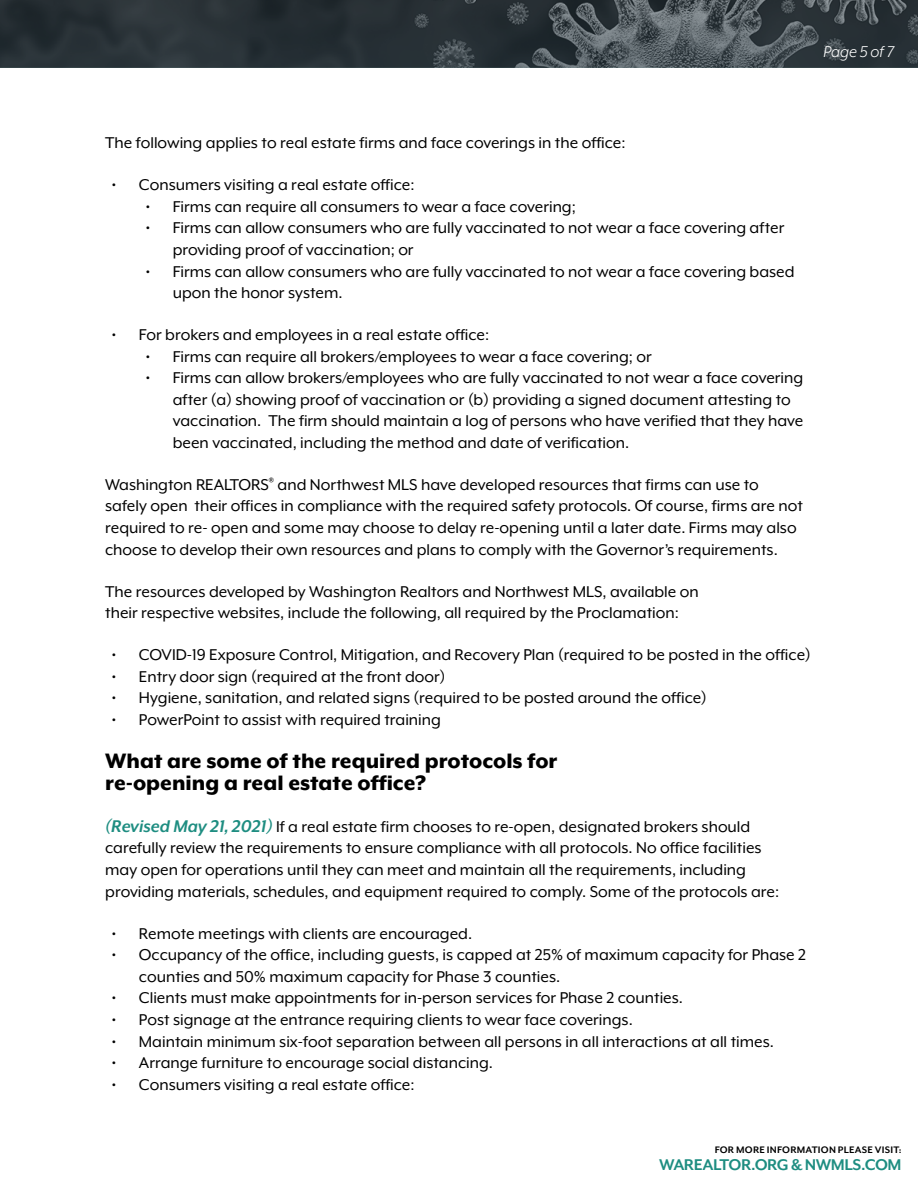
<style>
.page{position:relative;width:918px;height:1188px;background:#fff}
.page>*{position:absolute;margin:0;border:0;box-sizing:border-box;transform-origin:0 0}
.t1{font:800 24px/22.5px "Mr Eaves XL Mod OT";color:#000}
.t2{font:18px/21.6px "Mr Eaves XL Mod OT";color:#000}
.t3{font:italic 18px "Mr Eaves XL Mod OT";color:#fff}
.t4{font:700 17.85px "Mr Eaves Mod OT";letter-spacing:-.03em;color:#1e8d81}
.t5{font:700 10.95px "Mr Eaves Mod OT";letter-spacing:.02em;color:#000}
.s1{font-weight:700;font-style:italic;font-size:19.5px;color:#1e8d81}
</style>
<div class="page">
<img style="left:0;top:0;width:918px;height:67px">
<p class="t3" style="left:824px;top:42px;width:72px">Page 5 of 7</p>
<p class="t2" style="left:105px;top:132px;width:522px">The following applies to real estate firms and face coverings in the office:</p>
<p class="t2" style="left:112px;top:174px;width:304px">• Consumers visiting a real estate office:</p>
<p class="t2" style="left:146px;top:196px;width:432px">• Firms can require all consumers to wear a face covering;</p>
<p class="t2" style="left:173px;top:217px;width:613px;text-indent:-27px">• Firms can allow consumers who are fully vaccinated to not wear a face covering after providing proof of vaccination; or</p>
<p class="t2" style="left:173px;top:260px;width:623px;text-indent:-27px">• Firms can allow consumers who are fully vaccinated to not wear a face covering based upon the honor system.</p>
<p class="t2" style="left:112px;top:324px;width:379px">• For brokers and employees in a real estate office:</p>
<p class="t2" style="left:146px;top:345px;width:508px">• Firms can require all brokers/employees to wear a face covering; or</p>
<p class="t2" style="left:173px;top:367px;width:632px;text-indent:-27px">• Firms can allow brokers/employees who are fully vaccinated to not wear a face covering after (a) showing proof of vaccination or (b) providing a signed document attesting to vaccination. The firm should maintain a log of persons who have verified that they have been vaccinated, including the method and date of verification.</p>
<p class="t2" style="left:105px;top:474px;width:699px">Washington REALTORS<sup>®</sup> and Northwest MLS have developed resources that firms can use to safely open their offices in compliance with the required safety protocols. Of course, firms are not required to re- open and some may choose to delay re-opening until a later date. Firms may also choose to develop their own resources and plans to comply with the Governor’s requirements.</p>
<p class="t2" style="left:105px;top:580px;width:595px">The resources developed by Washington Realtors and Northwest MLS, available on their respective websites, include the following, all required by the Proclamation:</p>
<p class="t2" style="left:112px;top:644px;width:700px">• COVID-19 Exposure Control, Mitigation, and Recovery Plan (required to be posted in the office)</p>
<p class="t2" style="left:112px;top:665px;width:335px">• Entry door sign (required at the front door)</p>
<p class="t2" style="left:112px;top:687px;width:596px">• Hygiene, sanitation, and related signs (required to be posted around the office)</p>
<p class="t2" style="left:112px;top:709px;width:331px">• PowerPoint to assist with required training</p>
<h1 class="t1" style="left:105px;top:749px;width:454px">What are some of the required protocols for re-opening a real estate office?</h1>
<p class="t2" style="left:105px;top:816px;width:676px"><span class="s1">(Revised May 21, 2021)</span> If a real estate firm chooses to re-open, designated brokers should carefully review the requirements to ensure compliance with all protocols. No office facilities may open for operations until they can meet and maintain all the requirements, including providing materials, schedules, and equipment required to comply. Some of the protocols are:</p>
<p class="t2" style="left:112px;top:922px;width:362px">• Remote meetings with clients are encouraged.</p>
<p class="t2" style="left:139px;top:944px;width:669px;text-indent:-27px">• Occupancy of the office, including guests, is capped at 25% of maximum capacity for Phase 2 counties and 50% maximum capacity for Phase 3 counties.</p>
<p class="t2" style="left:112px;top:987px;width:573px">• Clients must make appointments for in-person services for Phase 2 counties.</p>
<p class="t2" style="left:112px;top:1009px;width:522px">• Post signage at the entrance requiring clients to wear face coverings.</p>
<p class="t2" style="left:112px;top:1030px;width:664px">• Maintain minimum six-foot separation between all persons in all interactions at all times.</p>
<p class="t2" style="left:112px;top:1052px;width:383px">• Arrange furniture to encourage social distancing.</p>
<p class="t2" style="left:112px;top:1074px;width:304px">• Consumers visiting a real estate office:</p>
<p class="t5" style="left:715px;top:1144px;width:188px">FOR MORE INFORMATION PLEASE VISIT:</p>
<p class="t4" style="left:659px;top:1155px;width:244px">WAREALTOR.ORG &amp; NWMLS.COM</p>
</div>
